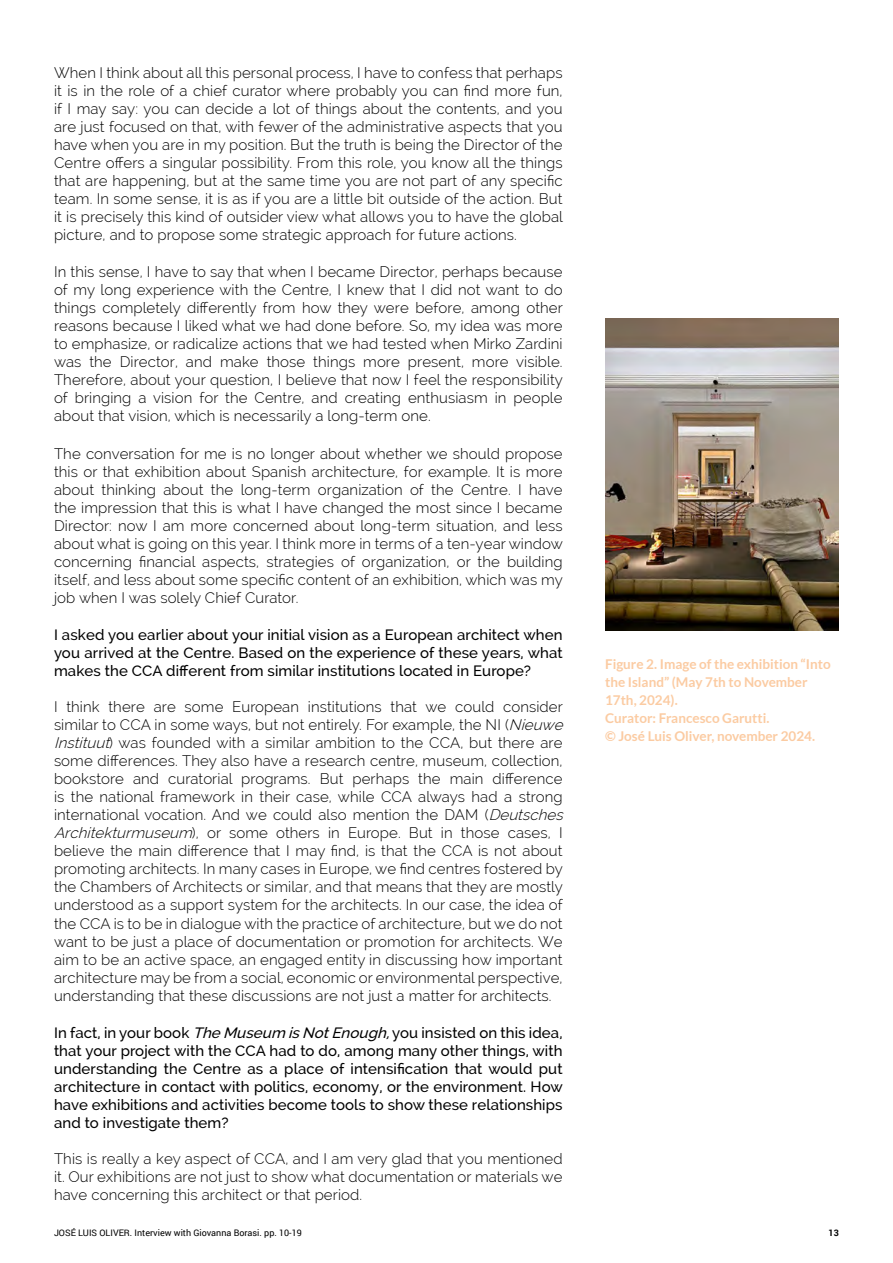
<style>
.page{position:relative;width:893px;height:1263px;background:#fff}
.page>*{position:absolute;margin:0;border:0;box-sizing:border-box;transform-origin:0 0}
.t1{font:300 15px/18px "Raleway";letter-spacing:.005em;color:#000;text-align:justify}
.t2{font:500 15px/18px "Raleway";letter-spacing:.005em;color:#000;text-align:justify}
.t3{font:700 13.5px/18px "Lato";color:#fbcba2}
.t4{font:9px "Roboto";color:#000}
.t5{font:700 9px "Roboto";color:#000}
.s1{font-style:italic}
</style>
<div class="page">
<img style="left:605px;top:319px;width:234px;height:312px">
<p class="t1" style="left:54px;top:64px;width:510px">When I think about all this personal process, I have to confess that perhaps it is in the role of a chief curator where probably you can find more fun, if I may say: you can decide a lot of things about the contents, and you are just focused on that, with fewer of the administrative aspects that you have when you are in my position. But the truth is being the Director of the Centre offers a singular possibility. From this role, you know all the things that are happening, but at the same time you are not part of any specific team. In some sense, it is as if you are a little bit outside of the action. But it is precisely this kind of outsider view what allows you to have the global picture, and to propose some strategic approach for future actions.</p>
<p class="t1" style="left:54px;top:263px;width:510px">In this sense, I have to say that when I became Director, perhaps because of my long experience with the Centre, I knew that I did not want to do things completely differently from how they were before, among other reasons because I liked what we had done before. So, my idea was more to emphasize, or radicalize actions that we had tested when Mirko Zardini was the Director, and make those things more present, more visible.<br>Therefore, about your question, I believe that now I feel the responsibility of bringing a vision for the Centre, and creating enthusiasm in people about that vision, which is necessarily a long-term one.</p>
<p class="t1" style="left:54px;top:445px;width:510px">The conversation for me is no longer about whether we should propose this or that exhibition about Spanish architecture, for example. It is more about thinking about the long-term organization of the Centre. I have the impression that this is what I have changed the most since I became Director: now I am more concerned about long-term situation, and less about what is going on this year. I think more in terms of a ten-year window concerning financial aspects, strategies of organization, or the building itself, and less about some specific content of an exhibition, which was my job when I was solely Chief Curator.</p>
<p class="t2" style="left:54px;top:626px;width:510px">I asked you earlier about your initial vision as a European architect when you arrived at the Centre. Based on the experience of these years, what makes the CCA different from similar institutions located in Europe?</p>
<p class="t1" style="left:54px;top:698px;width:515px;text-align:left">I think there are some European institutions that we could consider similar to CCA in some ways, but not entirely. For example, the NI (<span class="s1">Nieuwe Instituut</span>) was founded with a similar ambition to the CCA, but there are some differences. They also have a research centre, museum, collection, bookstore and curatorial programs. But perhaps the main difference is the national framework in their case, while CCA always had a strong international vocation. And we could also mention the DAM (<span class="s1">Deutsches Architekturmuseum</span>), or some others in Europe. But in those cases, I believe the main difference that I may find, is that the CCA is not about promoting architects. In many cases in Europe, we find centres fostered by the Chambers of Architects or similar, and that means that they are mostly understood as a support system for the architects. In our case, the idea of the CCA is to be in dialogue with the practice of architecture, but we do not want to be just a place of documentation or promotion for architects. We aim to be an active space, an engaged entity in discussing how important architecture may be from a social, economic or environmental perspective, understanding that these discussions are not just a matter for architects.</p>
<p class="t2" style="left:54px;top:1024px;width:510px">In fact, in your book <span class="s1">The Museum isNotEnough,</span>you insisted on this idea, that your project with the CCA had to do, among many other things, with understanding the Centre as a place of intensification that would put architecture in contact with politics, economy, or the environment. How have exhibitions and activities become tools to show these relationships and to investigate them?</p>
<p class="t1" style="left:54px;top:1150px;width:510px">This is really a key aspect of CCA, and I am very glad that you mentioned it. Our exhibitions are not just to show what documentation or materials we have concerning this architect or that period.</p>
<p class="t3" style="left:605px;top:655px;width:227px">Figure 2. Image of the exhibition “Into the Island” (May 7th to November<br>17th, 2024).</p>
<p class="t3" style="left:605px;top:709px;width:166px">Curator: Francesco Garutti.</p>
<p class="t3" style="left:605px;top:727px;width:212px">© José Luis Oliver, november 2024.</p>
<p class="t4" style="left:54px;top:1226px;width:249px">JOSÉ LUIS OLIVER. Interview with Giovanna Borasi. pp. 10-19</p>
<p class="t5" style="left:829px;top:1226px;width:12px">13</p>
</div>
